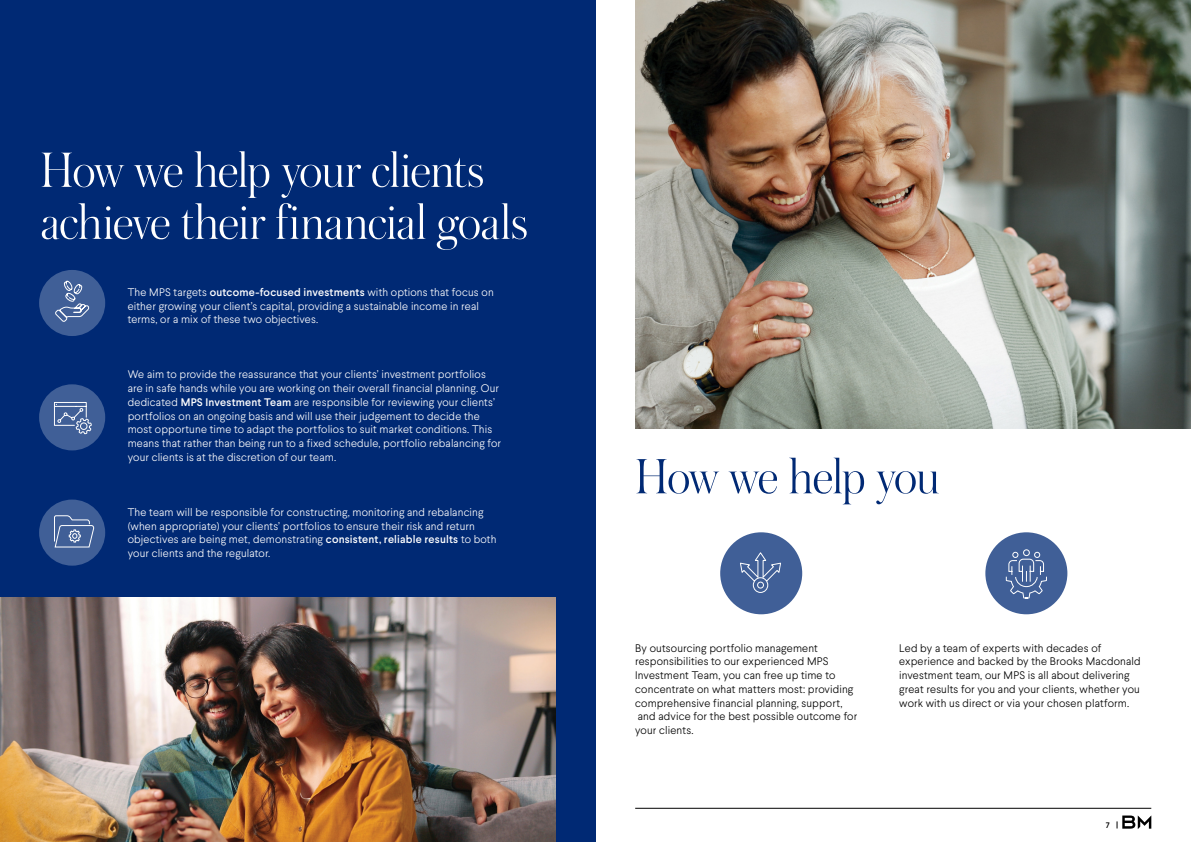
<style>
.page{position:relative;width:1191px;height:842px;background:#fff}
.page>*{position:absolute;margin:0;border:0;box-sizing:border-box;transform-origin:0 0}
.t1{font:300 52px/52px "Austin Trial";letter-spacing:-.015em;color:#fff}
.t2{font:300 52px "Austin Trial";letter-spacing:-.02em;color:#002974}
.t3{font:300 11px/13.8px "Larsseit";letter-spacing:.01em;color:#fff}
.t4{font:300 11px/13.8px "Larsseit";letter-spacing:.01em;color:#000}
.t5{font:500 8px "Larsseit";color:#000}
.s1{font-weight:500}
</style>
<div class="page">
<img style="left:635px;top:0;width:556px;height:428px">
<div style="left:0;top:0;width:595px;height:842px;background:#002974"></div>
<hr style="left:635px;top:808px;width:516px;height:1px;background:#000">
<svg style="left:1116px;top:815px;width:35px;height:14px"></svg>
<div style="left:39px;top:384px;width:66px;height:66px;background:#405f97;border-radius:50%"></div>
<div style="left:39px;top:500px;width:66px;height:66px;background:#405f97;border-radius:50%"></div>
<svg style="left:54px;top:402px;width:38px;height:33px"></svg>
<div style="left:39px;top:270px;width:66px;height:66px;background:#405f97;border-radius:50%"></div>
<svg style="left:55px;top:280px;width:35px;height:42px"></svg>
<svg style="left:54px;top:515px;width:41px;height:33px"></svg>
<div style="left:985px;top:532px;width:82px;height:82px;background:#405f97;border-radius:50%"></div>
<svg style="left:1005px;top:549px;width:42px;height:50px"></svg>
<div style="left:720px;top:532px;width:82px;height:82px;background:#405f97;border-radius:50%"></div>
<svg style="left:740px;top:552px;width:41px;height:41px"></svg>
<img style="left:0;top:597px;width:556px;height:245px">
<h1 class="t1" style="left:40px;top:149px;width:489px">How we help your clients achieve their financial goals</h1>
<p class="t3" style="left:128px;top:285px;width:367px">The MPS targets <span class="s1">outcome-focused investments</span> with options that focus on either growing your client’s capital, providing a sustainable income in real terms, or a mix of these two objectives.</p>
<p class="t3" style="left:128px;top:368px;width:375px">We aim to provide the reassurance that your clients’ investment portfolios are in safe hands while you are working on their overall financial planning. Our dedicated <span class="s1">MPS Investment Team</span> are responsible for reviewing your clients’ portfolios on an ongoing basis and will use their judgement to decide the most opportune time to adapt the portfolios to suit market conditions. This means that rather than being run to a fixed schedule, portfolio rebalancing for your clients is at the discretion of our team.</p>
<p class="t3" style="left:128px;top:505px;width:370px">The team will be responsible for constructing, monitoring and rebalancing (when appropriate) your clients’ portfolios to ensure their risk and return objectives are being met, demonstrating <span class="s1">consistent, reliable results</span> to both your clients and the regulator.</p>
<h1 class="t2" style="left:635px;top:457px;width:306px">How we help you</h1>
<p class="t4" style="left:635px;top:641px;width:223px">By outsourcing portfolio management responsibilities to our experienced MPS Investment Team, you can free up time to concentrate on what matters most: providing comprehensive financial planning, support, and advice for the best possible outcome for your clients.</p>
<p class="t4" style="left:899px;top:641px;width:243px">Led by a team of experts with decades of experience and backed by the Brooks Macdonald investment team, our MPS is all about delivering great results for you and your clients, whether you work with us direct or via your chosen platform.</p>
<p class="t5" style="left:1106px;top:820px;width:5px">7</p>
</div>
